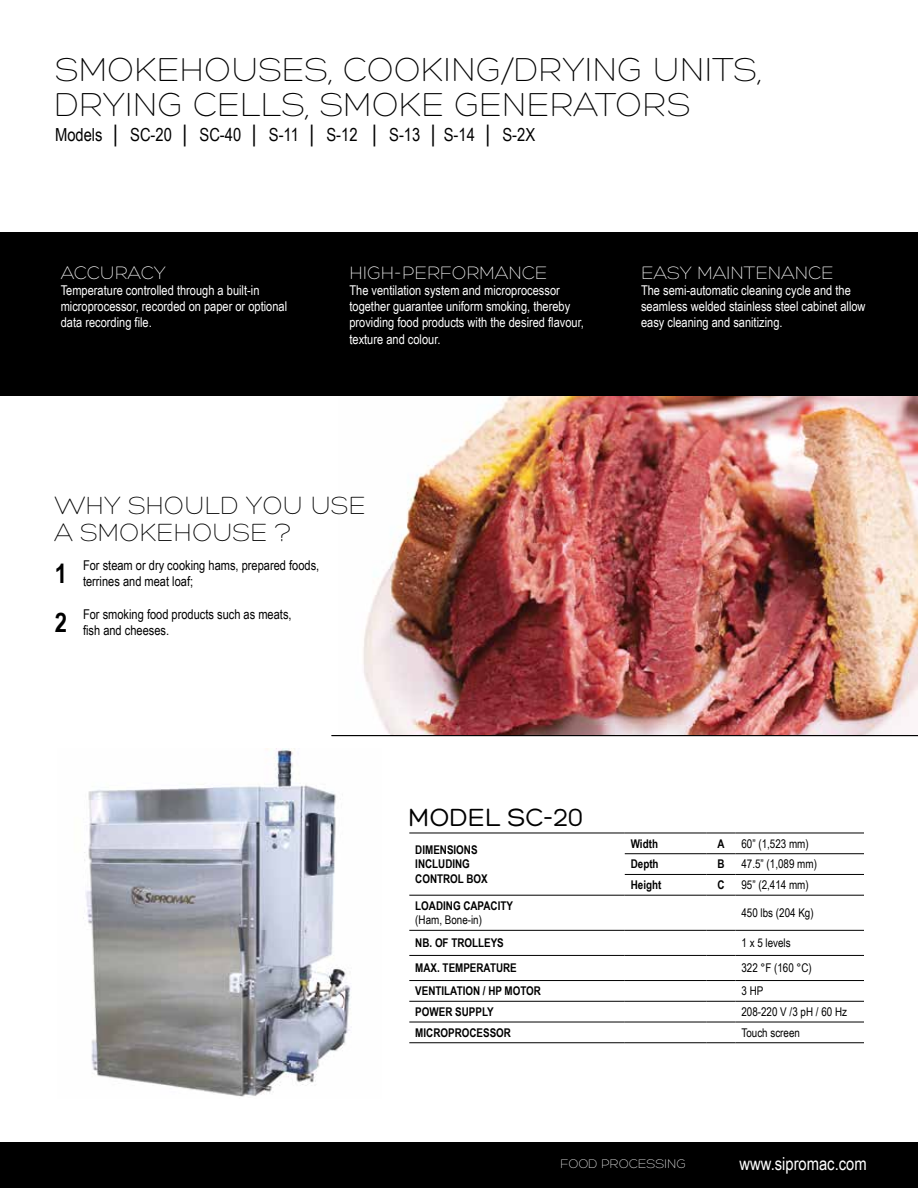
<style>
.page{position:relative;width:918px;height:1188px;background:#fff}
.page>*{position:absolute;margin:0;border:0;box-sizing:border-box;transform-origin:0 0}
.t1{font:300 36px "Hero";color:#000}
.t2{font:300 27px "Hero";color:#000}
.t3{font:27px "Hero";color:#000}
.t4{font:700 27px/48.6px "Arial Narrow";color:#000}
.t5{font:300 19.5px "Hero";color:#fff}
.t6{font:18px "Arial Narrow";color:#000}
.t7{font:18px "Arial Narrow";color:#fff}
.t8{font:13.5px/16.2px "Arial Narrow";color:#fff}
.t9{font:13.5px/16.2px "Arial Narrow";color:#000}
.t10{font:300 13.5px "Hero";color:#fff}
.t11{font:700 12px/14.4px "Arial Narrow";color:#000}
.t12{font:12px "Arial Narrow";color:#000}
</style>
<div class="page">
<div style="left:0;top:1142px;width:918px;height:46px;background:#000"></div>
<img style="left:363px;top:396px;width:555px;height:339px">
<div style="left:0;top:232px;width:918px;height:164px;background:#000"></div>
<hr style="left:332px;top:735px;width:586px;height:1px;background:#000">
<hr style="left:409px;top:833px;width:216px;height:1px;background:#000">
<hr style="left:625px;top:833px;width:81px;height:1px;background:#000">
<svg style="left:706px;top:833px;width:29px;height:1px"></svg>
<hr style="left:735px;top:833px;width:129px;height:1px;background:#000">
<hr style="left:625px;top:874px;width:81px;height:1px;background:#000">
<svg style="left:706px;top:874px;width:29px;height:1px"></svg>
<hr style="left:735px;top:874px;width:129px;height:1px;background:#000">
<hr style="left:409px;top:1001px;width:216px;height:1px;background:#000">
<hr style="left:625px;top:1001px;width:81px;height:1px;background:#000">
<svg style="left:706px;top:1001px;width:29px;height:1px"></svg>
<hr style="left:735px;top:1001px;width:129px;height:1px;background:#000">
<hr style="left:409px;top:1022px;width:216px;height:1px;background:#000">
<hr style="left:625px;top:1022px;width:81px;height:1px;background:#000">
<svg style="left:706px;top:1022px;width:29px;height:1px"></svg>
<hr style="left:735px;top:1022px;width:129px;height:1px;background:#000">
<hr style="left:409px;top:1042px;width:216px;height:1px;background:#000">
<hr style="left:625px;top:1042px;width:81px;height:1px;background:#000">
<svg style="left:706px;top:1042px;width:29px;height:1px"></svg>
<hr style="left:735px;top:1042px;width:129px;height:1px;background:#000">
<hr style="left:625px;top:930px;width:81px;height:1px;background:#000">
<svg style="left:706px;top:930px;width:29px;height:1px"></svg>
<hr style="left:735px;top:930px;width:129px;height:1px;background:#000">
<hr style="left:409px;top:955px;width:216px;height:1px;background:#000">
<hr style="left:625px;top:955px;width:81px;height:1px;background:#000">
<svg style="left:706px;top:955px;width:29px;height:1px"></svg>
<hr style="left:735px;top:955px;width:129px;height:1px;background:#000">
<hr style="left:409px;top:980px;width:216px;height:1px;background:#000">
<hr style="left:625px;top:980px;width:81px;height:1px;background:#000">
<svg style="left:706px;top:980px;width:29px;height:1px"></svg>
<hr style="left:735px;top:980px;width:129px;height:1px;background:#000">
<hr style="left:625px;top:853px;width:81px;height:1px;background:#000">
<svg style="left:706px;top:853px;width:29px;height:1px"></svg>
<hr style="left:735px;top:853px;width:129px;height:1px;background:#000">
<hr style="left:625px;top:895px;width:81px;height:1px;background:#000">
<svg style="left:706px;top:895px;width:29px;height:1px"></svg>
<hr style="left:735px;top:895px;width:129px;height:1px;background:#000">
<hr style="left:409px;top:895px;width:216px;height:1px;background:#000">
<hr style="left:409px;top:930px;width:216px;height:1px;background:#000">
<img style="left:84px;top:749px;width:267px;height:348px">
<h1 class="t1" style="left:55px;top:51px;width:126px">SMOKEHO</h1>
<h1 class="t1" style="left:231px;top:51px;width:51px">USES</h1>
<h1 class="t1" style="left:328px;top:51px;width:41px">, COO</h1>
<h1 class="t1" style="left:421px;top:51px;width:279px">KIN G/DRYIN G UNITS</h1>
<h1 class="t1" style="left:757px;top:51px;width:7px">,</h1>
<h1 class="t1" style="left:55px;top:86px;width:448px">DRYIN G CE LLS, SMOKE GENER</h1>
<h1 class="t1" style="left:573px;top:86px;width:47px">ATORS</h1>
<h3 class="t6" style="left:55px;top:122px;width:482px">Models │ SC-20 │ SC-40 │ S-11 │ S-12 │ S-13 │ S-14 │ S-2X</h3>
<h3 class="t5" style="left:61px;top:263px;width:14px">ACC</h3>
<h3 class="t5" style="left:100px;top:263px;width:67px">URACY</h3>
<p class="t8" style="left:61px;top:282px;width:228px">Temperature controlled through a built-in microprocessor, recorded on paper or optional data recording file.</p>
<h3 class="t5" style="left:349px;top:263px;width:173px">HIGH-PERFORMANCE</h3>
<p class="t8" style="left:349px;top:282px;width:236px">The ventilation system and microprocessor together guarantee uniform smoking, thereby providing food products with the desired flavour, texture and colour.</p>
<h3 class="t5" style="left:641px;top:263px;width:97px">EASY MAINTEN</h3>
<h3 class="t5" style="left:781px;top:263px;width:27px">ANCE</h3>
<p class="t8" style="left:641px;top:282px;width:226px">The semi-automatic cleaning cycle and the seamless welded stainless steel cabinet allow easy cleaning and sanitizing.</p>
<h2 class="t2" style="left:54px;top:492px;width:94px">WHY SHO</h2>
<h2 class="t2" style="left:184px;top:492px;width:165px">ULD YOU USE</h2>
<h2 class="t2" style="left:54px;top:519px;width:121px">A SMOKEHO</h2>
<h2 class="t2" style="left:212px;top:519px;width:81px">USE ?</h2>
<p class="t9" style="left:83px;top:557px;width:238px">For steam or dry cooking hams, prepared foods, terrines and meat loaf;</p>
<p class="t9" style="left:83px;top:606px;width:210px">For smoking food products such as meats, fish and cheeses.</p>
<h2 class="t4" style="left:55px;top:548px;width:14px">1<br>2</h2>
<h2 class="t3" style="left:408px;top:803px;width:176px">Model SC-20</h2>
<p class="t11" style="left:415px;top:842px;width:74px">DIMENSIONS<br>INCLUDING<br>CONTROL BOX</p>
<p class="t11" style="left:415px;top:898px;width:99px">LOADING CAPACITY</p>
<p class="t12" style="left:415px;top:911px;width:68px">(Ham, Bone-in)</p>
<p class="t11" style="left:631px;top:836px;width:29px">WIDTH</p>
<p class="t11" style="left:718px;top:836px;width:9px">A</p>
<p class="t12" style="left:741px;top:835px;width:69px">60” (1,523 mm)</p>
<p class="t11" style="left:631px;top:856px;width:29px">DEPTH</p>
<p class="t11" style="left:717px;top:856px;width:9px">B</p>
<p class="t12" style="left:741px;top:855px;width:77px">47.5” (1,089 mm)</p>
<p class="t11" style="left:631px;top:877px;width:32px">HEIGHT</p>
<p class="t11" style="left:717px;top:877px;width:8px">C</p>
<p class="t12" style="left:741px;top:876px;width:69px">95” (2,414 mm)</p>
<p class="t12" style="left:741px;top:904px;width:74px">450 lbs (204 Kg)</p>
<p class="t11" style="left:415px;top:935px;width:90px">NB. OF TROLLEYS</p>
<p class="t12" style="left:741px;top:934px;width:51px">1 x 5 levels</p>
<p class="t11" style="left:415px;top:960px;width:103px">MAX. TEMPERATURE</p>
<p class="t12" style="left:741px;top:959px;width:72px">322 °F (160 °C)</p>
<p class="t11" style="left:415px;top:983px;width:127px">VENTILATION / HP MOTOR</p>
<p class="t12" style="left:741px;top:982px;width:23px">3 HP</p>
<p class="t11" style="left:415px;top:1004px;width:80px">POWER SUPPLY</p>
<p class="t12" style="left:741px;top:1003px;width:107px">208-220 V /3 pH / 60 Hz</p>
<p class="t11" style="left:415px;top:1025px;width:97px">MICROPROCESSOR</p>
<p class="t12" style="left:741px;top:1024px;width:60px">Touch screen</p>
<p class="t10" style="left:560px;top:1157px;width:127px">FOOD PROCESSING</p>
<h3 class="t7" style="left:740px;top:1151px;width:129px">www.sipromac.com</h3>
</div>
